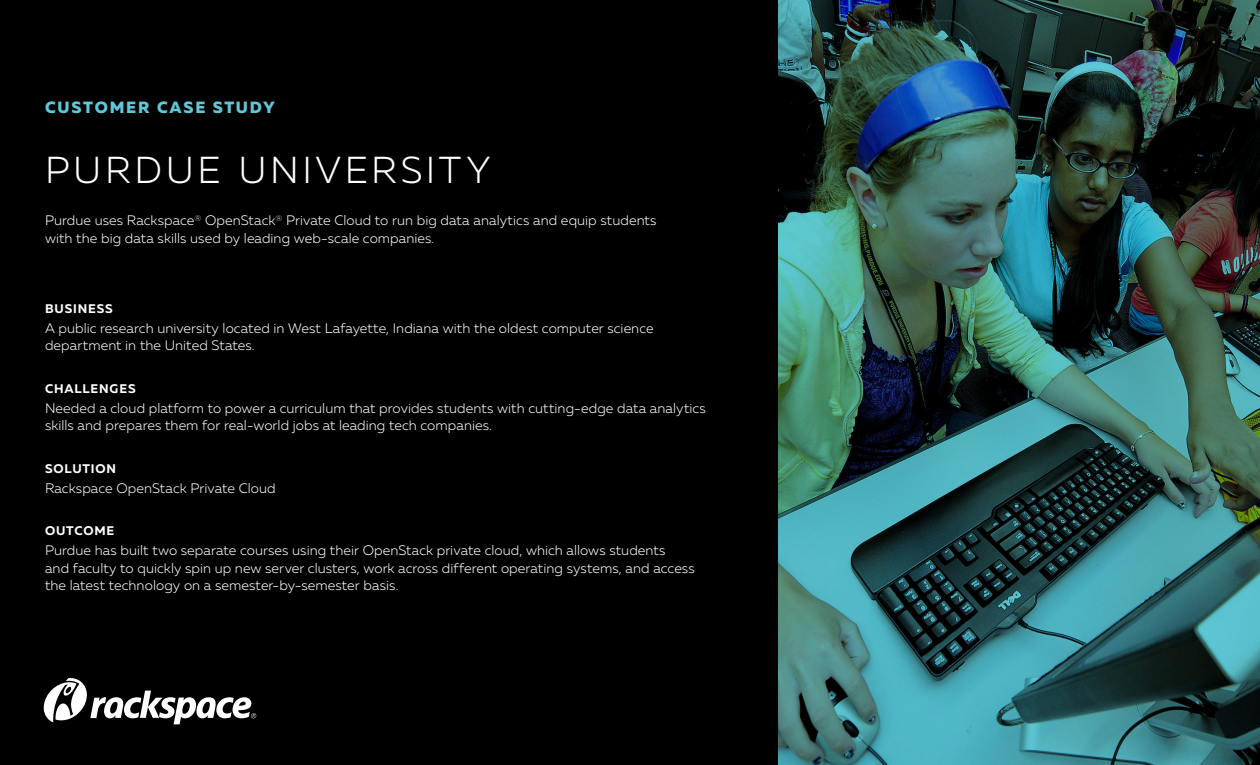
<style>
.page{position:relative;width:1260px;height:765px;background:#000}
.page>*{position:absolute;margin:0;border:0;box-sizing:border-box;transform-origin:0 0}
.t1{font:300 37.5px "Muller";letter-spacing:.095em;color:#fff}
.Doc_Type{font:800 16.25px "Muller";letter-spacing:.11em;color:#5ec8d8}
.Paragraph_Cover{font:300 13.75px/17.5px "Muller";letter-spacing:.005em;color:#fff}
.Cover_Info{font:300 13.75px/17.5px "Muller";letter-spacing:.005em;color:#fff}
.Medium_Headline_Cove{font:700 12.5px "Muller";letter-spacing:.065em;color:#fff}
</style>
<div class="page">
<svg style="left:43px;top:678px;width:213px;height:46px"></svg>
<img style="left:779px;top:0;width:481px;height:765px">
<p class="Doc_Type" style="left:45px;top:97px;width:231px">CUSTOMER CASE STUDY</p>
<p class="t1" style="left:45px;top:147px;width:447px">PURDUE UNIVERSITY</p>
<p class="Cover_Info" style="left:45px;top:212px;width:613px">Purdue uses Rackspace<sup>®</sup> OpenStack<sup>®</sup> Private Cloud to run big data analytics and equip students with the big data skills used by leading web-scale companies.</p>
<p class="Medium_Headline_Cove" style="left:45px;top:301px;width:69px">BUSINESS</p>
<p class="Paragraph_Cover" style="left:45px;top:319px;width:610px">A public research university located in West Lafayette, Indiana with the oldest computer science department in the United States.</p>
<p class="Medium_Headline_Cove" style="left:45px;top:381px;width:92px">CHALLENGES</p>
<p class="Paragraph_Cover" style="left:45px;top:399px;width:662px">Needed a cloud platform to power a curriculum that provides students with cutting-edge data analytics skills and prepares them for real-world jobs at leading tech companies.</p>
<p class="Medium_Headline_Cove" style="left:45px;top:461px;width:73px">SOLUTION</p>
<p class="Paragraph_Cover" style="left:45px;top:479px;width:232px">Rackspace OpenStack Private Cloud</p>
<p class="Medium_Headline_Cove" style="left:45px;top:523px;width:71px">OUTCOME</p>
<p class="Paragraph_Cover" style="left:45px;top:542px;width:651px">Purdue has built two separate courses using their OpenStack private cloud, which allows students<br>and faculty to quickly spin up new server clusters, work across different operating systems, and access the latest technology on a semester-by-semester basis.</p>
</div>
